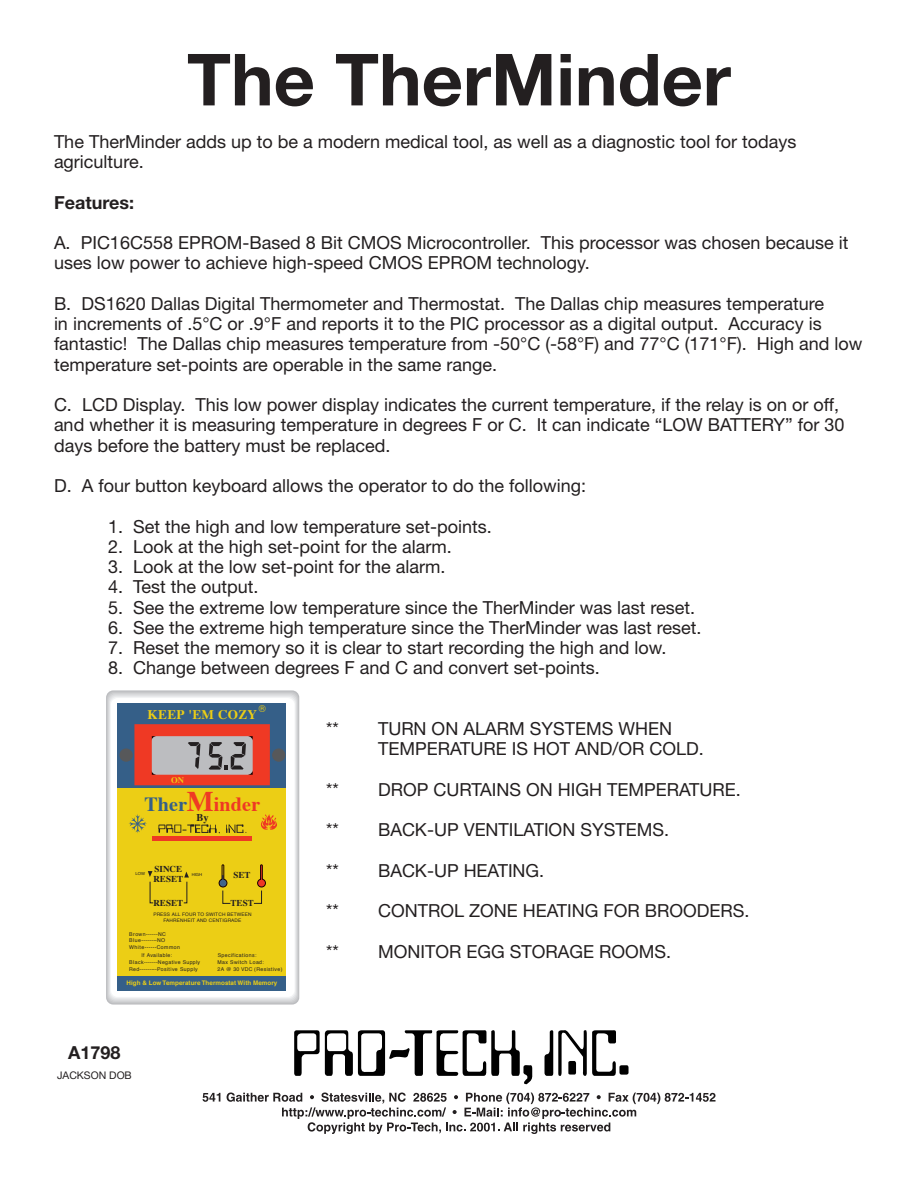
<style>
.page{position:relative;width:918px;height:1188px;background:#fff}
.page>*{position:absolute;margin:0;border:0;box-sizing:border-box;transform-origin:0 0}
.t1{font:700 72px "Helvetica Neue LT Std";color:#231f20}
.t2{font:700 20.1px "Times";letter-spacing:.01em;color:#ef3924}
.t3{font:18px/20.2px "Helvetica Neue LT Std";color:#231f20}
.t4{font:700 18px "Helvetica Neue LT Std";color:#231f20}
.t5{font:700 13.2px "Times";letter-spacing:.025em;color:#ecce15}
.t6{font:10.5px "Helvetica Neue LT Std";color:#231f20}
.t7{font:700 10.35px "Times";color:#231f20}
.t8{font:9.45px "Helvetica";color:#ecce15}
.t9{font:700 9px/9.9px "Times";letter-spacing:.01em;color:#231f20}
.t10{font:700 8.55px "Times";color:#ecce15}
.t11{font:700 6.3px "Helvetica";letter-spacing:.01em;color:#ecce15}
.t12{font:5.25px "Helvetica";letter-spacing:.07em;color:#231f20}
.t13{font:5.25px/6.9px "Helvetica";letter-spacing:.09em;color:#231f20}
.t14{font:4.8px/5.8px "Helvetica";letter-spacing:.03em;color:#231f20;text-align:center}
.t15{font:4.2px "Helvetica";color:#231f20}
.s1{color:#355f88}
.s2{font-size:28.5px}
</style>
<div class="page">
<div style="left:106px;top:690px;width:193px;height:315px;background:#cacbcd;border-radius:7px"></div>
<div style="left:108px;top:694px;width:189px;height:307px;background:#e8e9eb;border-radius:7px"></div>
<div style="left:111px;top:698px;width:184px;height:299px;background:#fff;border-radius:7px"></div>
<div style="left:117px;top:703px;width:169px;height:86px;background:#355f88"></div>
<div style="left:117px;top:788px;width:169px;height:188px;background:#ecce15"></div>
<div style="left:117px;top:976px;width:169px;height:14px;background:#355f88"></div>
<svg style="left:129px;top:814px;width:18px;height:19px"></svg>
<svg style="left:261px;top:814px;width:16px;height:16px"></svg>
<svg style="left:148px;top:864px;width:118px;height:40px"></svg>
<div style="left:153px;top:836px;width:99px;height:5px;background:#ef3924"></div>
<svg style="left:134px;top:724px;width:136px;height:61px;background:#cb6d64"></svg>
<div style="left:272px;top:748px;width:13px;height:14px;background:#57585a;border-radius:50%"></div>
<div style="left:119px;top:748px;width:14px;height:14px;background:#57585a;border-radius:50%"></div>
<svg style="left:226px;top:824px;width:20px;height:9px"></svg>
<svg style="left:158px;top:824px;width:62px;height:10px"></svg>
<svg style="left:294px;top:1030px;width:239px;height:54px"></svg>
<svg style="left:544px;top:1030px;width:85px;height:46px"></svg>
<svg style="left:203px;top:1093px;width:17px;height:9px"></svg>
<svg style="left:227px;top:1093px;width:488px;height:41px"></svg>
<h1 class="t1" style="left:187px;top:35px;width:545px">The TherMinder</h1>
<p class="t3" style="left:54px;top:131px;width:744px">The TherMinder adds up to be a modern medical tool, as well as a diagnostic tool for todays agriculture.</p>
<p class="t4" style="left:54px;top:191px;width:82px">Features:</p>
<p class="t3" style="left:54px;top:232px;width:796px">A. PIC16C558 EPROM-Based 8 Bit CMOS Microcontroller. This processor was chosen because it uses low power to achieve high-speed CMOS EPROM technology.</p>
<p class="t3" style="left:54px;top:293px;width:810px">B. DS1620 Dallas Digital Thermometer and Thermostat. The Dallas chip measures temperature<br>in increments of .5°C or .9°F and reports it to the PIC processor as a digital output. Accuracy is fantastic! The Dallas chip measures temperature from -50°C (-58°F) and 77°C (171°F). High and low temperature set-points are operable in the same range.</p>
<p class="t3" style="left:54px;top:394px;width:792px">C. LCD Display. This low power display indicates the current temperature, if the relay is on or off, and whether it is measuring temperature in degrees F or C. It can indicate “LOW BATTERY” for 30 days before the battery must be replaced.</p>
<p class="t3" style="left:54px;top:475px;width:534px">D. A four button keyboard allows the operator to do the following:</p>
<p class="t3" style="left:108px;top:516px;width:385px">1. Set the high and low temperature set-points.</p>
<p class="t3" style="left:108px;top:536px;width:345px">2. Look at the high set-point for the alarm.</p>
<p class="t3" style="left:108px;top:556px;width:339px">3. Look at the low set-point for the alarm.</p>
<p class="t3" style="left:108px;top:577px;width:152px">4. Test the output.</p>
<p class="t3" style="left:108px;top:597px;width:589px">5. See the extreme low temperature since the TherMinder was last reset.</p>
<p class="t3" style="left:108px;top:617px;width:595px">6. See the extreme high temperature since the TherMinder was last reset.</p>
<p class="t3" style="left:108px;top:637px;width:560px">7. Reset the memory so it is clear to start recording the high and low.</p>
<p class="t3" style="left:108px;top:658px;width:493px">8. Change between degrees F and C and convert set-points.</p>
<p class="t8" style="left:259px;top:703px;width:8px">®</p>
<p class="t5" style="left:148px;top:706px;width:111px">KEEP 'EM COZY</p>
<p class="t10" style="left:171px;top:774px;width:15px">ON</p>
<p class="t2" style="left:144px;top:791px;width:118px"><span class="s1">Ther</span><span class="s2">M</span>inder</p>
<p class="t7" style="left:197px;top:811px;width:14px">By</p>
<p class="t9" style="left:153px;top:865px;width:31px">SINCE<br>RESET</p>
<p class="t9" style="left:153px;top:899px;width:31px">RESET</p>
<p class="t9" style="left:230px;top:899px;width:25px">TEST</p>
<p class="t9" style="left:233px;top:870px;width:19px">SET</p>
<p class="t14" style="left:153px;top:912px;width:100px">PRESS ALL FOUR TO SWITCH BETWEEN<br>FAHRENHEIT AND CENTIGRADE</p>
<p class="t13" style="left:129px;top:931px;width:52px">Brown------NC<br>Blue--------NO<br>White------Common</p>
<p class="t12" style="left:129px;top:958px;width:72px">Black-------Negative Supply</p>
<p class="t12" style="left:217px;top:958px;width:48px">Max Switch Load:</p>
<p class="t15" style="left:136px;top:871px;width:11px">LOW</p>
<p class="t15" style="left:192px;top:872px;width:12px">HIGH</p>
<p class="t12" style="left:141px;top:951px;width:32px">If Available:</p>
<p class="t12" style="left:218px;top:951px;width:40px">Specifications:</p>
<p class="t12" style="left:129px;top:965px;width:70px">Red---------Positive Supply</p>
<p class="t11" style="left:127px;top:978px;width:152px">High &amp; Low Temperature Thermostat With Memory</p>
<p class="t12" style="left:218px;top:965px;width:66px">2A @ 30 VDC (Resistive)</p>
<p class="t4" style="left:68px;top:1042px;width:54px">A1798</p>
<p class="t6" style="left:57px;top:1069px;width:76px">JACKSON DOB</p>
<p class="t3" style="left:326px;top:718px;width:14px">**</p>
<p class="t3" style="left:378px;top:718px;width:327px">TURN ON ALARM SYSTEMS WHEN<br>TEMPERATURE IS HOT AND/OR COLD.</p>
<p class="t3" style="left:326px;top:779px;width:14px">**</p>
<p class="t3" style="left:378px;top:779px;width:364px">DROP CURTAINS ON HIGH TEMPERATURE.</p>
<p class="t3" style="left:326px;top:820px;width:14px">**</p>
<p class="t3" style="left:378px;top:820px;width:293px">BACK-UP VENTILATION SYSTEMS.</p>
<p class="t3" style="left:326px;top:860px;width:14px">**</p>
<p class="t3" style="left:378px;top:860px;width:168px">BACK-UP HEATING.</p>
<p class="t3" style="left:326px;top:901px;width:14px">**</p>
<p class="t3" style="left:378px;top:901px;width:373px">CONTROL ZONE HEATING FOR BROODERS.</p>
<p class="t3" style="left:326px;top:941px;width:14px">**</p>
<p class="t3" style="left:378px;top:941px;width:295px">MONITOR EGG STORAGE ROOMS.</p>
</div>
